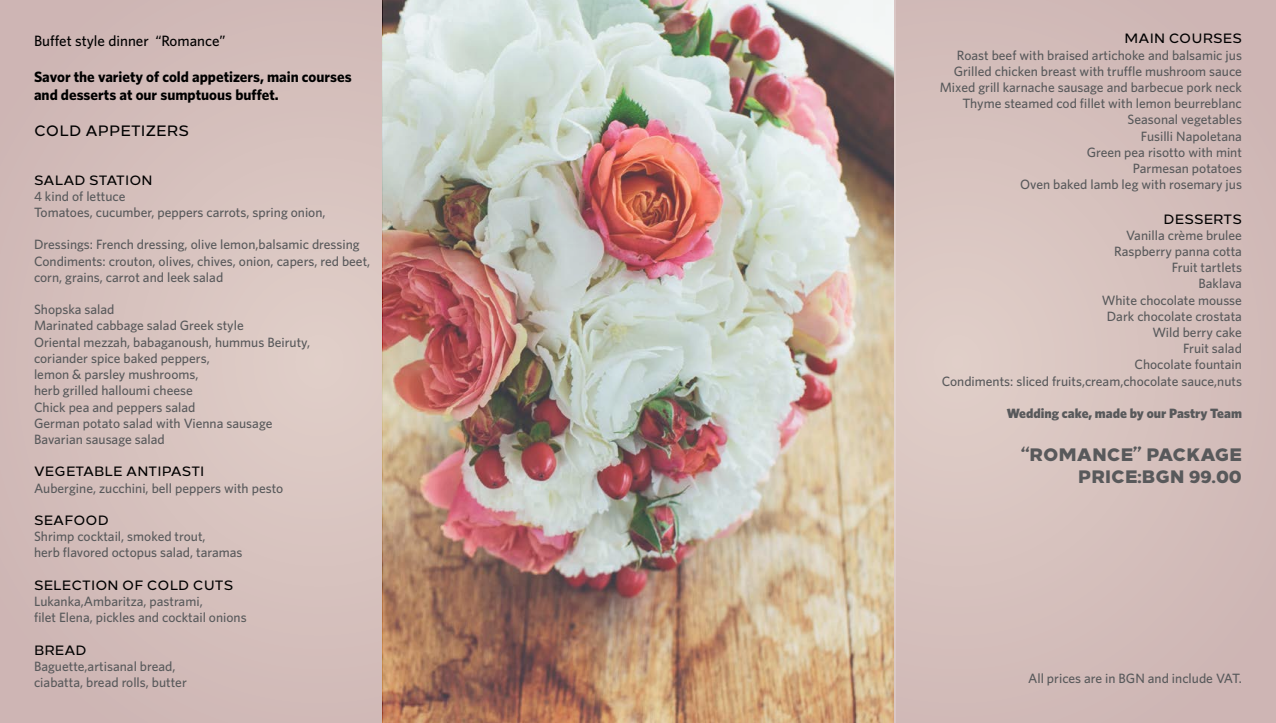
<style>
.page{position:relative;width:1276px;height:723px;background:#fff}
.page>*{position:absolute;margin:0;border:0;box-sizing:border-box;transform-origin:0 0}
.t1{font:800 18px/21.6px "Loew";letter-spacing:.01em;color:#58595b;text-align:right}
.t2{font:700 15px/18px "Whitney";color:#000}
.t3{font:500 15px "Whitney";color:#000}
.t4{font:500 15px "Loew";letter-spacing:.01em;color:#000}
.t5{font:500 13.5px/16.2px "Whitney";color:#58595b}
.t6{font:500 13.5px "Loew";letter-spacing:.01em;color:#000}
.t7{font:900 13.5px "Whitney";color:#58595b}
</style>
<div class="page">
<div style="left:0;top:0;width:659px;height:723px;background:#d5bfbb"></div>
<div style="left:617px;top:0;width:659px;height:723px;background:#d5bfbb"></div>
<img style="left:383px;top:0;width:512px;height:723px">
<p class="t3" style="left:34px;top:31px;width:193px">Buffet style dinner “Romance”</p>
<p class="t2" style="left:34px;top:67px;width:319px">Savor the variety of cold appetizers, main courses and desserts at our sumptuous buffet.</p>
<p class="t4" style="left:34px;top:119px;width:156px">COLD APPETIZERS</p>
<p class="t6" style="left:34px;top:169px;width:120px">SALAD STATION</p>
<p class="t5" style="left:34px;top:188px;width:293px">4 kind of lettuce<br>Tomatoes, cucumber, peppers carrots, spring onion,</p>
<p class="t5" style="left:34px;top:236px;width:338px">Dressings: French dressing, olive lemon,balsamic dressing<br>Condiments: crouton, olives, chives, onion, capers, red beet, corn, grains, carrot and leek salad</p>
<p class="t5" style="left:34px;top:301px;width:278px">Shopska salad<br>Marinated cabbage salad Greek style<br>Oriental mezzah, babaganoush, hummus Beiruty, coriander spice baked peppers,<br>lemon &amp; parsley mushrooms,<br>herb grilled halloumi cheese<br>Chick pea and peppers salad<br>German potato salad with Vienna sausage<br>Bavarian sausage salad</p>
<p class="t6" style="left:34px;top:461px;width:172px">VEGETABLE ANTIPASTI</p>
<p class="t5" style="left:34px;top:479px;width:251px">Aubergine, zucchini, bell peppers with pesto</p>
<p class="t6" style="left:34px;top:509px;width:76px">SEAFOOD</p>
<p class="t5" style="left:34px;top:528px;width:210px">Shrimp cocktail, smoked trout,<br>herb flavored octopus salad, taramas</p>
<p class="t6" style="left:34px;top:574px;width:201px">SELECTION OF COLD CUTS</p>
<p class="t5" style="left:34px;top:593px;width:214px">Lukanka,Ambaritza, pastrami,<br>filet Elena, pickles and cocktail onions</p>
<p class="t6" style="left:34px;top:639px;width:54px">BREAD</p>
<p class="t5" style="left:34px;top:658px;width:154px">Baguette,artisanal bread, ciabatta, bread rolls, butter</p>
<p class="t6" style="left:1124px;top:28px;width:119px">MAIN COURSES</p>
<p class="t5" style="left:940px;top:47px;width:304px;text-align:right">Roast beef with braised artichoke and balsamic jus Grilled chicken breast with truffle mushroom sauce Mixed grill karnache sausage and barbecue pork neck Thyme steamed cod fillet with lemon beurreblanc Seasonal vegetables<br>Fusilli Napoletana<br>Green pea risotto with mint<br>Parmesan potatoes<br>Oven baked lamb leg with rosemary jus</p>
<p class="t6" style="left:1163px;top:208px;width:80px">DESSERTS</p>
<p class="t5" style="left:941px;top:227px;width:302px;text-align:right">Vanilla crème brulee<br>Raspberry panna cotta<br>Fruit tartlets<br>Baklava<br>White chocolate mousse<br>Dark chocolate crostata<br>Wild berry cake<br>Fruit salad<br>Chocolate fountain<br>Condiments: sliced fruits,cream,chocolate sauce,nuts</p>
<p class="t7" style="left:1006px;top:404px;width:237px">Wedding cake, made by our Pastry Team</p>
<h1 class="t1" style="left:1020px;top:442px;width:223px">“ROMANCE” PACKAGE<br>PRICE:BGN 99.00</h1>
<p class="t5" style="left:1028px;top:669px;width:215px">All prices are in BGN and include VAT.</p>
</div>
